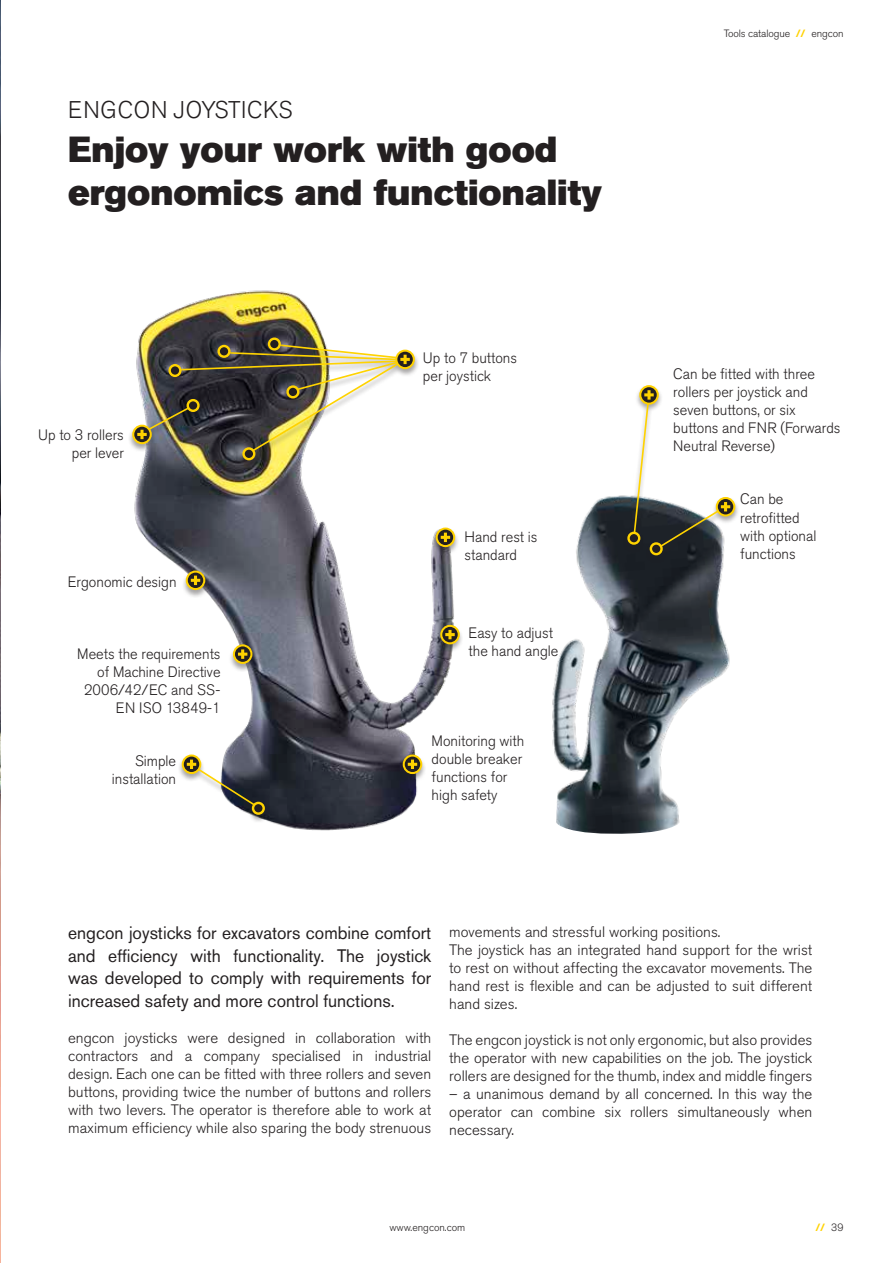
<style>
.page{position:relative;width:876px;height:1263px;background:#fff}
.page>*{position:absolute;margin:0;border:0;box-sizing:border-box;transform-origin:0 0}
.t1{font:36px/43.2px "Akzidenz Grotesk Pro Super";color:#231f20}
.t2{font:300 24px "Akzidenz Grotesk Pro";letter-spacing:.03em;color:#231f20}
.t3{font:18px/22.5px "Akzidenz Grotesk Pro";color:#231f20;text-align:justify}
.t4{font:300 15px/18px "Akzidenz Grotesk Pro";color:#231f20}
.t5{font:300 10.5px "Akzidenz Grotesk Pro";letter-spacing:-.01em;color:#231f20}
.t6{font:700 10.5px "Akzidenz Grotesk Pro";color:#ffd200}
.s1{font-weight:700;color:#ffd200}
.s2{font-weight:300;color:#231f20}
</style>
<div class="page">
<img style="left:0;top:0;width:1px;height:1263px">
<img style="left:134px;top:290px;width:320px;height:541px">
<img style="left:552px;top:495px;width:178px;height:339px">
<div style="left:164px;top:338px;width:255px;height:131px;background:#231f20;opacity:.4"></div>
<svg style="left:396px;top:351px;width:18px;height:17px"></svg>
<div style="left:395px;top:350px;width:20px;height:19px;border:2px solid #ffd200;border-radius:50%"></div>
<div style="left:263px;top:338px;width:22px;height:21px;background:#231f20;opacity:.4"></div>
<svg style="left:269px;top:339px;width:11px;height:10px"></svg>
<div style="left:268px;top:337px;width:13px;height:14px;border:2px solid #ffd300;border-radius:50%"></div>
<div style="left:238px;top:447px;width:22px;height:22px;background:#231f20;opacity:.4"></div>
<svg style="left:244px;top:448px;width:10px;height:11px"></svg>
<div style="left:242px;top:447px;width:13px;height:13px;border:2px solid #ffd300;border-radius:50%"></div>
<div style="left:128px;top:399px;width:76px;height:54px;background:#231f20;opacity:.4"></div>
<svg style="left:133px;top:426px;width:18px;height:17px"></svg>
<div style="left:132px;top:425px;width:20px;height:19px;border:2px solid #ffd200;border-radius:50%"></div>
<img style="left:137px;top:343px;width:273px;height:112px">
<div style="left:178px;top:755px;width:91px;height:68px;background:#231f20;opacity:.4"></div>
<svg style="left:253px;top:803px;width:11px;height:10px"></svg>
<div style="left:252px;top:802px;width:13px;height:13px;border:2px solid #ffd300;border-radius:50%"></div>
<svg style="left:183px;top:755px;width:17px;height:18px"></svg>
<div style="left:182px;top:754px;width:19px;height:20px;border:2px solid #ffd200;border-radius:50%"></div>
<svg style="left:187px;top:759px;width:74px;height:51px"></svg>
<div style="left:182px;top:571px;width:28px;height:28px;background:#231f20;opacity:.4"></div>
<svg style="left:187px;top:572px;width:17px;height:17px"></svg>
<div style="left:186px;top:570px;width:19px;height:20px;border:2px solid #ffd200;border-radius:50%"></div>
<svg style="left:191px;top:576px;width:9px;height:9px"></svg>
<div style="left:399px;top:755px;width:28px;height:28px;background:#231f20;opacity:.4"></div>
<svg style="left:404px;top:755px;width:17px;height:18px"></svg>
<div style="left:403px;top:754px;width:19px;height:20px;border:2px solid #ffd200;border-radius:50%"></div>
<svg style="left:408px;top:759px;width:9px;height:10px"></svg>
<div style="left:229px;top:644px;width:28px;height:28px;background:#231f20;opacity:.4"></div>
<svg style="left:234px;top:645px;width:17px;height:18px"></svg>
<div style="left:233px;top:644px;width:19px;height:20px;border:2px solid #ffd200;border-radius:50%"></div>
<svg style="left:238px;top:649px;width:9px;height:10px"></svg>
<div style="left:431px;top:528px;width:29px;height:28px;background:#231f20;opacity:.4"></div>
<svg style="left:437px;top:529px;width:17px;height:17px"></svg>
<div style="left:436px;top:528px;width:19px;height:19px;border:2px solid #ffd200;border-radius:50%"></div>
<svg style="left:441px;top:533px;width:9px;height:9px"></svg>
<div style="left:436px;top:625px;width:28px;height:28px;background:#231f20;opacity:.4"></div>
<svg style="left:441px;top:626px;width:18px;height:17px"></svg>
<div style="left:440px;top:625px;width:20px;height:19px;border:2px solid #ffd200;border-radius:50%"></div>
<svg style="left:445px;top:630px;width:10px;height:9px"></svg>
<div style="left:623px;top:385px;width:40px;height:168px;background:#231f20;opacity:.4"></div>
<svg style="left:628px;top:533px;width:11px;height:10px"></svg>
<div style="left:627px;top:532px;width:13px;height:13px;border:2px solid #ffd300;border-radius:50%"></div>
<svg style="left:640px;top:386px;width:18px;height:18px"></svg>
<div style="left:639px;top:385px;width:20px;height:20px;border:2px solid #ffd200;border-radius:50%"></div>
<div style="left:645px;top:497px;width:94px;height:67px;background:#231f20;opacity:.4"></div>
<svg style="left:717px;top:498px;width:17px;height:17px"></svg>
<div style="left:716px;top:497px;width:19px;height:19px;border:2px solid #ffd200;border-radius:50%"></div>
<svg style="left:632px;top:390px;width:98px;height:161px"></svg>
<svg style="left:651px;top:543px;width:10px;height:11px"></svg>
<div style="left:650px;top:542px;width:13px;height:13px;border:2px solid #ffd300;border-radius:50%"></div>
<h2 class="t2" style="left:68px;top:94px;width:226px">ENGCON JOYSTICKS</h2>
<h1 class="t1" style="left:68px;top:128px;width:536px">Enjoy your work with good ergonomics and functionality</h1>
<p class="t4" style="left:38px;top:426px;width:87px;text-align:right">Up to 3 rollers per lever</p>
<p class="t4" style="left:68px;top:572px;width:110px">Ergonomic design</p>
<p class="t4" style="left:77px;top:645px;width:145px;text-align:right">Meets the requirements of Machine Directive<br>2006/42/EC and SS-<br>EN ISO 13849-1</p>
<p class="t4" style="left:112px;top:751px;width:66px;text-align:right">Simple installation</p>
<p class="t4" style="left:423px;top:348px;width:96px">Up to 7 buttons per joystick</p>
<p class="t4" style="left:465px;top:528px;width:74px">Hand rest is standard</p>
<p class="t4" style="left:469px;top:624px;width:91px">Easy to adjust the hand angle</p>
<p class="t4" style="left:432px;top:731px;width:94px">Monitoring with double breaker functions for high safety</p>
<p class="t5" style="left:724px;top:26px;width:121px">Tools catalogue <span class="s1">//</span> engcon</p>
<p class="t4" style="left:673px;top:365px;width:169px">Can be fitted with three rollers per joystick and seven buttons, or six buttons and FNR (Forwards<br>Neutral Reverse)</p>
<p class="t4" style="left:740px;top:490px;width:78px">Can be retrofitted with optional functions</p>
<p class="t3" style="left:68px;top:922px;width:365px">engcon joysticks for excavators combine comfort and efficiency with functionality. The joystick was developed to comply with requirements for increased safety and more control functions.</p>
<p class="t4" style="left:68px;top:1029px;width:365px;text-align:justify">engcon joysticks were designed in collaboration with contractors and a company specialised in industrial design. Each one can be fitted with three rollers and seven buttons, providing twice the number of buttons and rollers with two levers. The operator is therefore able to work at maximum efficiency while also sparing the body strenuous</p>
<p class="t4" style="left:449px;top:923px;width:365px">movements and stressful working positions.<br>The joystick has an integrated hand support for the wrist to rest on without affecting the excavator movements. The hand rest is flexible and can be adjusted to suit different hand sizes.</p>
<p class="t4" style="left:449px;top:1031px;width:365px;text-align:justify">The engcon joystick is not only ergonomic, but also provides the operator with new capabilities on the job. The joystick rollers are designed for the thumb, index and middle fingers</p>
<p class="t4" style="left:449px;top:1085px;width:365px;text-align:justify">– a unanimous demand by all concerned. In this way the operator can combine six rollers simultaneously when necessary.</p>
<p class="t5" style="left:389px;top:1220px;width:77px">www.engcon.com</p>
<p class="t6" style="left:815px;top:1220px;width:30px">// <span class="s2">39</span></p>
</div>
